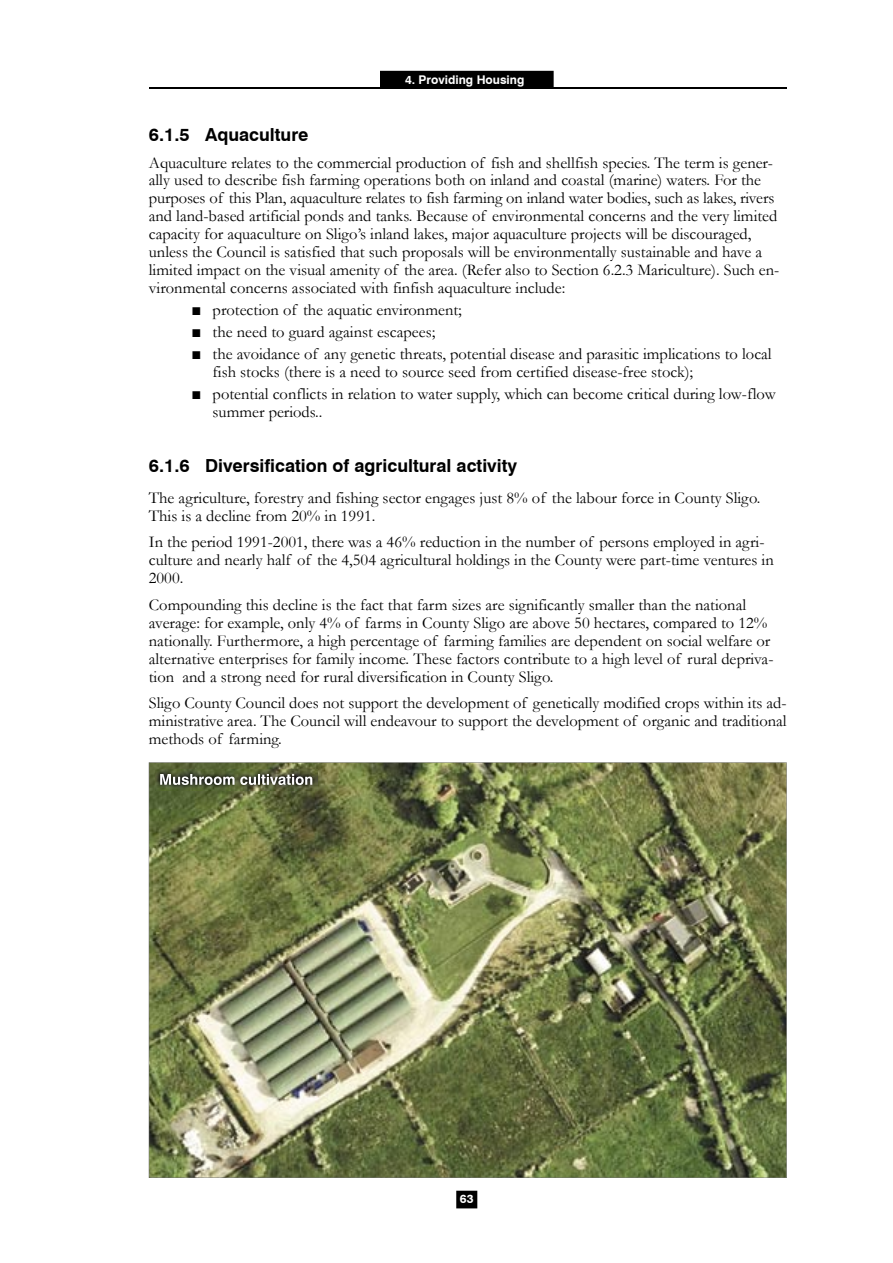
<style>
.page{position:relative;width:893px;height:1263px;background:#fff}
.page>*{position:absolute;margin:0;border:0;box-sizing:border-box;transform-origin:0 0}
.t1{font:700 18px "Swiss 721 BT";color:#000}
.t2{font:16.5px/18px "Garamond";color:#000}
.t3{font:700 12px "Swiss 721 BT";color:#fff}
</style>
<div class="page">
<svg style="left:456px;top:1191px;width:22px;height:18px"></svg>
<div style="left:381px;top:72px;width:172px;height:16px;background:#000"></div>
<hr style="left:381px;top:71px;width:172px;height:1px;background:#000">
<svg style="left:553px;top:71px;width:1px;height:17px"></svg>
<svg style="left:380px;top:71px;width:1px;height:17px"></svg>
<hr style="left:149px;top:88px;width:638px;height:1px;background:#000">
<img style="left:149px;top:763px;width:637px;height:415px">
<img style="left:155px;top:769px;width:162px;height:21px">
<svg style="left:160px;top:774px;width:152px;height:11px"></svg>
<p class="t3" style="left:389px;top:72px;width:153px">6. Rural and Coastal Areas</p>
<p class="t3" style="left:405px;top:72px;width:121px">4. Providing Housing</p>
<p class="t1" style="left:149px;top:124px;width:161px">6.1.5 Aquaculture</p>
<p class="t2" style="left:149px;top:153px;width:632px">Aquaculture relates to the commercial production of fish and shellfish species. The term is gener&shy;ally used to describe fish farming operations both on inland and coastal (marine) waters. For the purposes of this Plan, aquaculture relates to fish farming on inland water bodies, such as lakes, rivers and land-based artificial ponds and tanks. Because of environmental concerns and the very limited capacity for aquaculture on Sligo’s inland lakes, major aquaculture projects will be discouraged, unless the Council is satisfied that such proposals will be environmentally sustainable and have a limited impact on the visual amenity of the area. (Refer also to Section 6.2.3 Mariculture). Such en&shy;vironmental concerns associated with finfish aquaculture include:</p>
<p class="t2" style="left:191px;top:300px;width:272px">■ protection of the aquatic environment;</p>
<p class="t2" style="left:191px;top:322px;width:246px">■ the need to guard against escapees;</p>
<p class="t2" style="left:213px;top:344px;width:561px;text-indent:-21px">■ the avoidance of any genetic threats, potential disease and parasitic implications to local fish stocks (there is a need to source seed from certified disease-free stock);</p>
<p class="t2" style="left:213px;top:384px;width:565px;text-indent:-21px">■ potential conflicts in relation to water supply, which can become critical during low-flow summer periods..</p>
<p class="t1" style="left:149px;top:454px;width:370px">6.1.6 Diversification of agricultural activity</p>
<p class="t2" style="left:149px;top:488px;width:613px">The agriculture, forestry and fishing sector engages just 8% of the labour force in County Sligo.<br>This is a decline from 20% in 1991.</p>
<p class="t2" style="left:149px;top:532px;width:626px">In the period 1991-2001, there was a 46% reduction in the number of persons employed in agri&shy;culture and nearly half of the 4,504 agricultural holdings in the County were part-time ventures in<br>2000.</p>
<p class="t2" style="left:149px;top:595px;width:626px">Compounding this decline is the fact that farm sizes are significantly smaller than the national average: for example, only 4% of farms in County Sligo are above 50 hectares, compared to 12% nationally. Furthermore, a high percentage of farming families are dependent on social welfare or alternative enterprises for family income. These factors contribute to a high level of rural depriva&shy;tion and a strong need for rural diversification in County Sligo.</p>
<p class="t2" style="left:149px;top:693px;width:639px;text-align:justify">Sligo County Council does not support the development of genetically modified crops within its ad&shy;ministrative area. The Council will endeavour to support the development of organic and traditional me thods of farming.</p>
<p class="t3" style="left:460px;top:1192px;width:15px">63</p>
</div>
